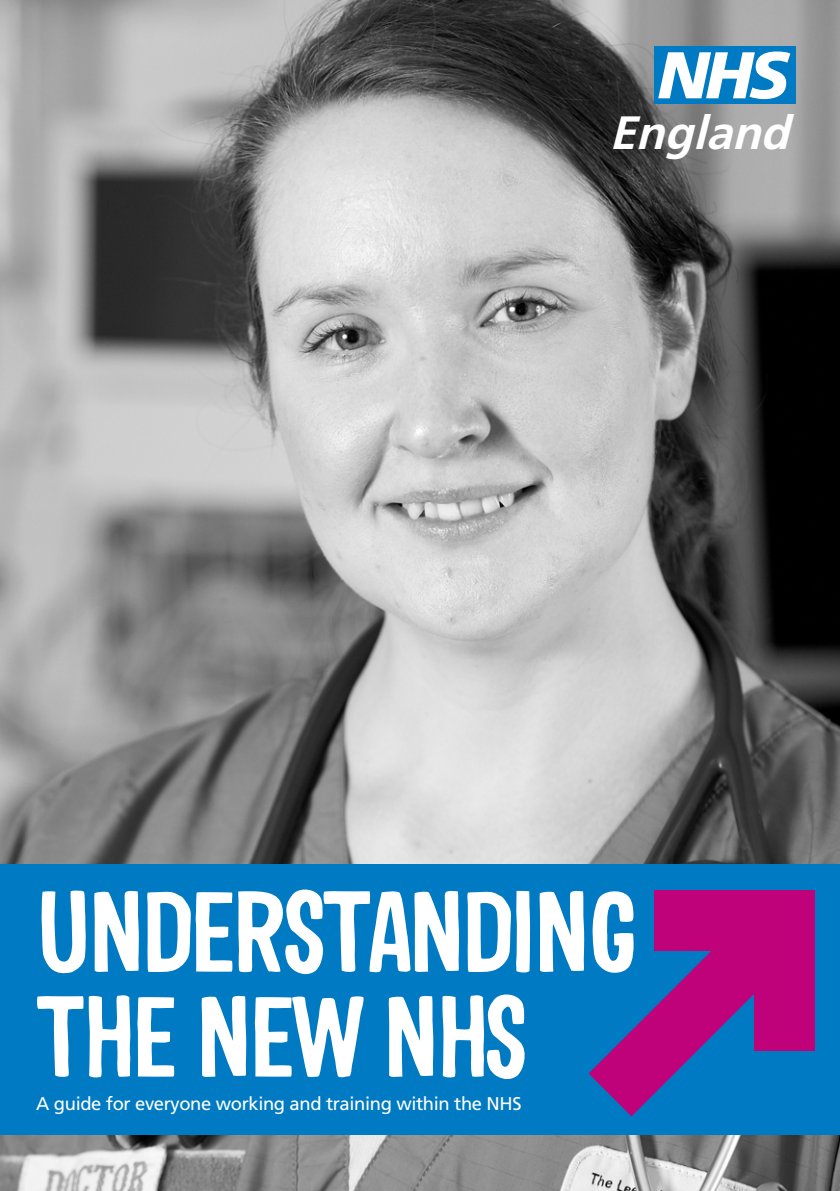
<style>
.page{position:relative;width:840px;height:1191px;background:#fff}
.page>*{position:absolute;margin:0;border:0;box-sizing:border-box;transform-origin:0 0}
.t1{font:700 111.6px/105px "Sini";letter-spacing:-.025em;color:#fff}
.t2{font:italic 700 46.6px "Frutiger LT Std";color:#fff}
.t3{font:18.4px "Frutiger LT Std";letter-spacing:-.02em;color:#fff}
</style>
<div class="page">
<img style="left:0;top:0;width:839px;height:1191px">
<div style="left:654px;top:47px;width:141px;height:57px;background:#007ac2"></div>
<svg style="left:658px;top:51px;width:131px;height:48px"></svg>
<div style="left:0;top:864px;width:839px;height:270px;background:#007ac2"></div>
<svg style="left:588px;top:951px;width:226px;height:165px"></svg>
<div style="left:654px;top:890px;width:160px;height:61px;background:#bf027a"></div>
<div style="left:753px;top:890px;width:61px;height:160px;background:#bf027a"></div>
<h2 class="t2" style="left:609px;top:105px;width:194px">England</h2>
<h1 class="t1" style="left:36px;top:877px;width:601px">UNDERSTANDING<br>THE NEW NHS</h1>
<p class="t3" style="left:36px;top:1093px;width:486px">A guide for everyone working and training within the NHS</p>
</div>
